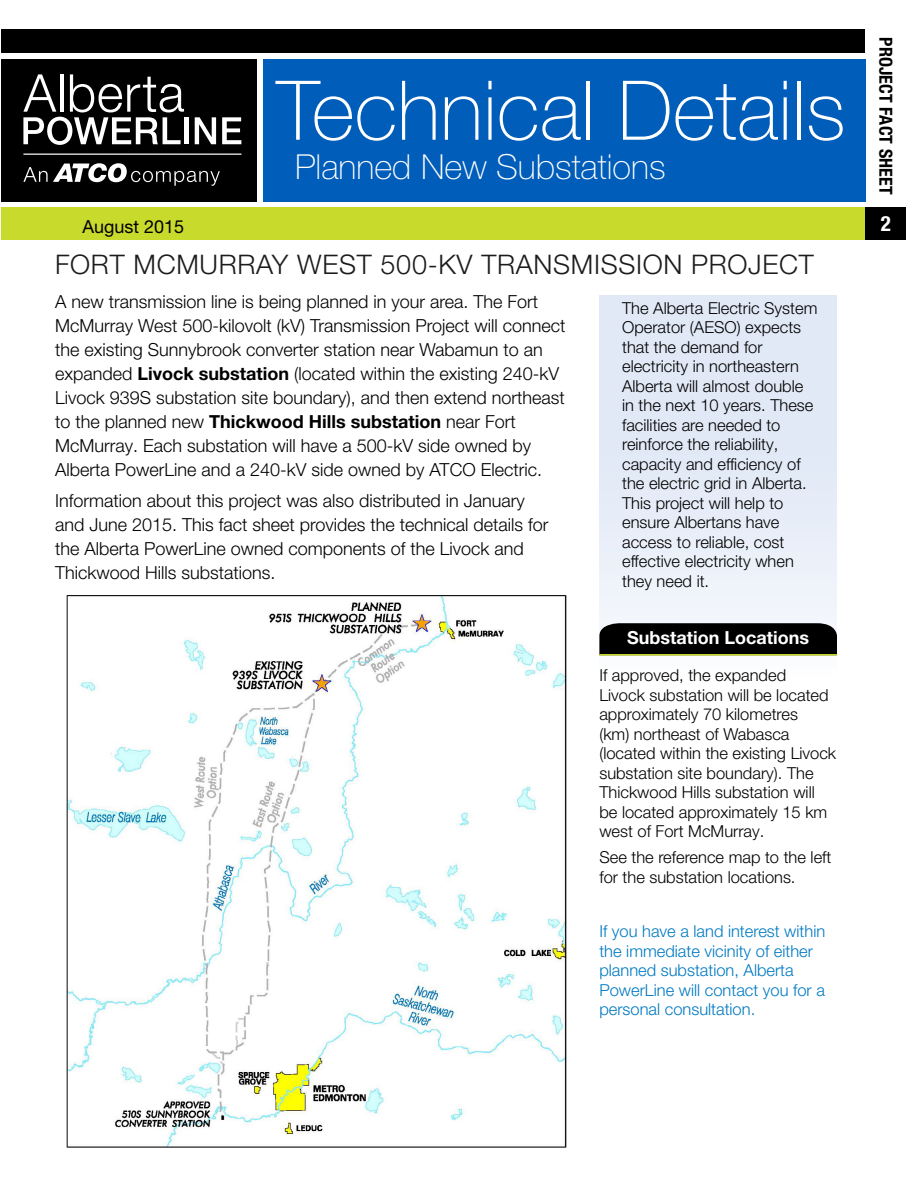
<style>
.page{position:relative;width:918px;height:1188px;background:#fff}
.page>*{position:absolute;margin:0;border:0;box-sizing:border-box;transform-origin:0 0}
.t1{font:100 82.5px "Helvetica Neue LT Pro";color:#fff}
.t2{font:100 34.5px "Helvetica Neue LT Pro";color:#fff}
.t3{font:300 27px "Helvetica Neue LT Pro";letter-spacing:.025em;color:#1c1c1c}
.t4{font:700 condensed 21px "Helvetica Neue LT Pro";color:#fff}
.t5{font:300 18px/24px "Helvetica Neue LT Pro";color:#000}
.t6{font:700 18px "Helvetica Neue LT Pro";color:#fff}
.t7{font:700 condensed 18px "Helvetica Neue LT Pro";letter-spacing:.01em;color:#000}
.t8{font:18px "Helvetica Neue LT Pro";color:#000}
.t9{font:300 16.5px/19.5px "Helvetica Neue LT Pro";color:#000}
.t10{font:300 16.5px/19.5px "Helvetica Neue LT Pro";color:#007ac2}
.s1{font-weight:700}
</style>
<div class="page">
<div style="left:599px;top:295px;width:238px;height:384px;background:linear-gradient(to bottom,#dbe5f4,#f5f7fc)"></div>
<div style="left:1px;top:29px;width:864px;height:24px;background:#000"></div>
<div style="left:1px;top:208px;width:864px;height:32px;background:#c8da2b"></div>
<div style="left:865px;top:208px;width:41px;height:32px;background:#000"></div>
<div style="left:263px;top:59px;width:602px;height:143px;background:#005db9"></div>
<div style="left:1px;top:59px;width:256px;height:143px;background:#000"></div>
<svg style="left:23px;top:163px;width:197px;height:23px"></svg>
<hr style="left:23px;top:154px;width:218px;height:1px;background:#fff">
<svg style="left:23px;top:74px;width:161px;height:71px"></svg>
<div style="left:184px;top:117px;width:5px;height:27px;background:#fff"></div>
<svg style="left:195px;top:117px;width:21px;height:27px"></svg>
<svg style="left:222px;top:117px;width:19px;height:27px"></svg>
<div style="left:599px;top:623px;width:238px;height:31px;background:#000"></div>
<hr style="left:599px;top:654px;width:238px;height:2px;background:#c8da2b">
<img style="left:66px;top:595px;width:501px;height:552px">
<h1 class="t1" style="left:277px;top:61px;width:571px">Technical Details</h1>
<p class="t8" style="left:82px;top:216px;width:103px">August 2015</p>
<h2 class="t2" style="left:295px;top:146px;width:372px">Planned New Substations</h2>
<h3 class="t3" style="left:55px;top:248px;width:101px">fortmcm</h3>
<h3 class="t3" style="left:200px;top:248px;width:118px">urray west</h3>
<h3 class="t3" style="left:381px;top:248px;width:189px">500-Kv transmissio</h3>
<h3 class="t3" style="left:663px;top:248px;width:83px">n Project</h3>
<p class="t5" style="left:55px;top:289px;width:512px">A new transmission line is being planned in your area. The Fort McMurray West 500-kilovolt (kV) Transmission Project will connect the existing Sunnybrook converter station near Wabamun to an expanded <span class="s1">Livock substation</span> (located within the existing 240-kV Livock 939S substation site boundary), and then extend northeast to the planned new <span class="s1">Thickwood Hills substation</span> near Fort McMurray. Each substation will have a 500-kV side owned by Alberta PowerLine and a 240-kV side owned by ATCO Electric.</p>
<p class="t5" style="left:55px;top:488px;width:495px">Information about this project was also distributed in January and June 2015. This fact sheet provides the technical details for the Alberta PowerLine owned components of the Livock and Thickwood Hills substations.</p>
<p class="t9" style="left:622px;top:298px;width:197px">The Alberta Electric System<br>Operator (AESO) expects that the demand for electricity in northeastern<br>Alberta will almost double in the next 10 years. These facilities are needed to reinforce the reliability, capacity and efficiency of the electric grid in Alberta.<br>This project will help to ensure Albertans have access to reliable, cost effective electricity when they need it.</p>
<p class="t6" style="left:627px;top:627px;width:183px">Substation Locations</p>
<p class="t9" style="left:599px;top:665px;width:238px">If approved, the expanded<br>Livock substation will be located approximately 70 kilometres<br>(km) northeast of Wabasca (located within the existing Livock substation site boundary). The<br>Thickwood Hills substation will be located approximately 15 km west of Fort McMurray.</p>
<p class="t9" style="left:599px;top:847px;width:234px">See the reference map to the left for the substation locations.</p>
<p class="t10" style="left:599px;top:921px;width:227px">If you have a land interest within the immediate vicinity of either planned substation, Alberta<br>PowerLine will contact you for a personal consultation.</p>
<p class="t7" style="left:897px;top:37px;width:159px;rotate:90deg">PROJECT FACT SHEET</p>
<p class="t4" style="left:881px;top:211px;width:12px">2</p>
</div>
